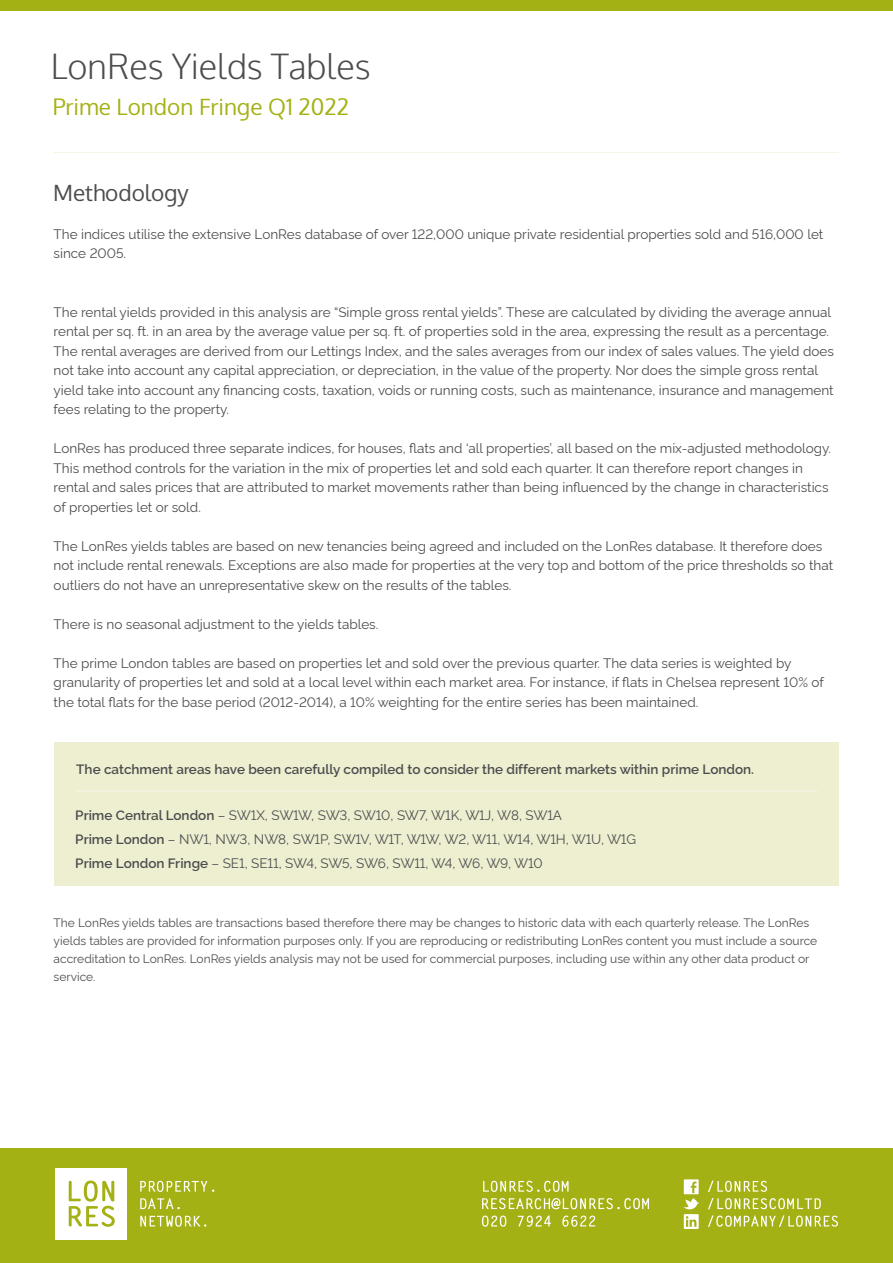
<style>
.page{position:relative;width:893px;height:1263px;background:#fff}
.page>*{position:absolute;margin:0;border:0;box-sizing:border-box;transform-origin:0 0}
.t1{font:300 34.5px "Oxygen";color:#4d4d4f}
.t2{font:22.5px "Oxygen";color:#a4b115}
.t3{font:22.5px "Oxygen";color:#4d4d4f}
.t4{font:13.5px/19.5px "Rawline";color:#4d4d4f}
.t5{font:13.5px/24px "Rawline";letter-spacing:-.02em;color:#4d4d4f}
.t6{font:600 13.5px "Rawline";color:#4d4d4f}
.t7{font:12px/18px "Rawline";color:#4d4d4f}
.s1{font-weight:600}
</style>
<div class="page">
<div style="left:0;top:0;width:893px;height:11px;background:#a4b115"></div>
<hr style="left:54px;top:152px;width:785px;height:1px;background:#d2d88a">
<div style="left:55px;top:742px;width:784px;height:144px;background:#edefd0"></div>
<hr style="left:76px;top:790px;width:741px;height:2px;background:#fff">
<div style="left:0;top:1148px;width:893px;height:115px;background:#a4b115"></div>
<svg style="left:482px;top:1215px;width:113px;height:12px"></svg>
<svg style="left:483px;top:1181px;width:86px;height:11px"></svg>
<svg style="left:708px;top:1215px;width:130px;height:12px"></svg>
<svg style="left:708px;top:1198px;width:113px;height:11px"></svg>
<svg style="left:708px;top:1180px;width:59px;height:12px"></svg>
<div style="left:684px;top:1179px;width:15px;height:15px;background:#fff"></div>
<div style="left:684px;top:1214px;width:15px;height:15px;background:#fff"></div>
<svg style="left:683px;top:1181px;width:16px;height:46px"></svg>
<div style="left:56px;top:1168px;width:71px;height:71px;background:#fff"></div>
<svg style="left:68px;top:1180px;width:47px;height:47px"></svg>
<svg style="left:140px;top:1215px;width:66px;height:12px"></svg>
<svg style="left:140px;top:1198px;width:40px;height:11px"></svg>
<svg style="left:140px;top:1181px;width:74px;height:11px"></svg>
<svg style="left:482px;top:1198px;width:167px;height:11px"></svg>
<h1 class="t1" style="left:51px;top:45px;width:321px">LonRes Yields Tables</h1>
<h2 class="t2" style="left:53px;top:92px;width:298px">Prime London Fringe Q1 2022</h2>
<h2 class="t3" style="left:53px;top:177px;width:137px">Methodology</h2>
<p class="t4" style="left:54px;top:223px;width:771px">The indices utilise the extensive LonRes database of over 122,000 unique private residential properties sold and 516,000 let since 2005.</p>
<p class="t4" style="left:54px;top:301px;width:782px">The rental yields provided in this analysis are “Simple gross rental yields”. These are calculated by dividing the average annual rental per sq. ft. in an area by the average value per sq. ft. of properties sold in the area, expressing the result as a percentage.<br>The rental averages are derived from our Lettings Index, and the sales averages from our index of sales values. The yield does not take into account any capital appreciation, or depreciation, in the value of the property. Nor does the simple gross rental yield take into account any financing costs, taxation, voids or running costs, such as maintenance, insurance and management fees relating to the property.</p>
<p class="t4" style="left:54px;top:437px;width:779px">LonRes has produced three separate indices, for houses, flats and ‘all properties’, all based on the mix-adjusted methodology.<br>This method controls for the variation in the mix of properties let and sold each quarter. It can therefore report changes in rental and sales prices that are attributed to market movements rather than being influenced by the change in characteristics of properties let or sold.</p>
<p class="t4" style="left:54px;top:535px;width:781px">The LonRes yields tables are based on new tenancies being agreed and included on the LonRes database. It therefore does not include rental renewals. Exceptions are also made for properties at the very top and bottom of the price thresholds so that outliers do not have an unrepresentative skew on the results of the tables.</p>
<p class="t4" style="left:54px;top:613px;width:326px">There is no seasonal adjustment to the yields tables.</p>
<p class="t4" style="left:54px;top:652px;width:772px">The prime London tables are based on properties let and sold over the previous quarter. The data series is weighted by granularity of properties let and sold at a local level within each market area. For instance, if flats in Chelsea represent 10% of the total flats for the base period (2012-2014), a 10% weighting for the entire series has been maintained.</p>
<p class="t6" style="left:76px;top:759px;width:679px">The catchment areas have been carefully compiled to consider the different markets within prime London.</p>
<p class="t5" style="left:75px;top:801px;width:562px"><span class="s1">Prime Central London</span> – SW1X, SW1W, SW3, SW10, SW7, W1K, W1J, W8, SW1A<br><span class="s1">Prime London</span> – NW1, NW3, NW8, SW1P, SW1V, W1T, W1W, W2, W11, W14, W1H, W1U, W1G<br><span class="s1">Prime London Fringe</span> – SE1, SE11, SW4, SW5, SW6, SW11, W4, W6, W9, W10</p>
<p class="t7" style="left:54px;top:913px;width:765px">The LonRes yields tables are transactions based therefore there may be changes to historic data with each quarterly release. The LonRes yields tables are provided for information purposes only. If you are reproducing or redistributing LonRes content you must include a source accreditation to LonRes. LonRes yields analysis may not be used for commercial purposes, including use within any other data product or service.</p>
</div>
